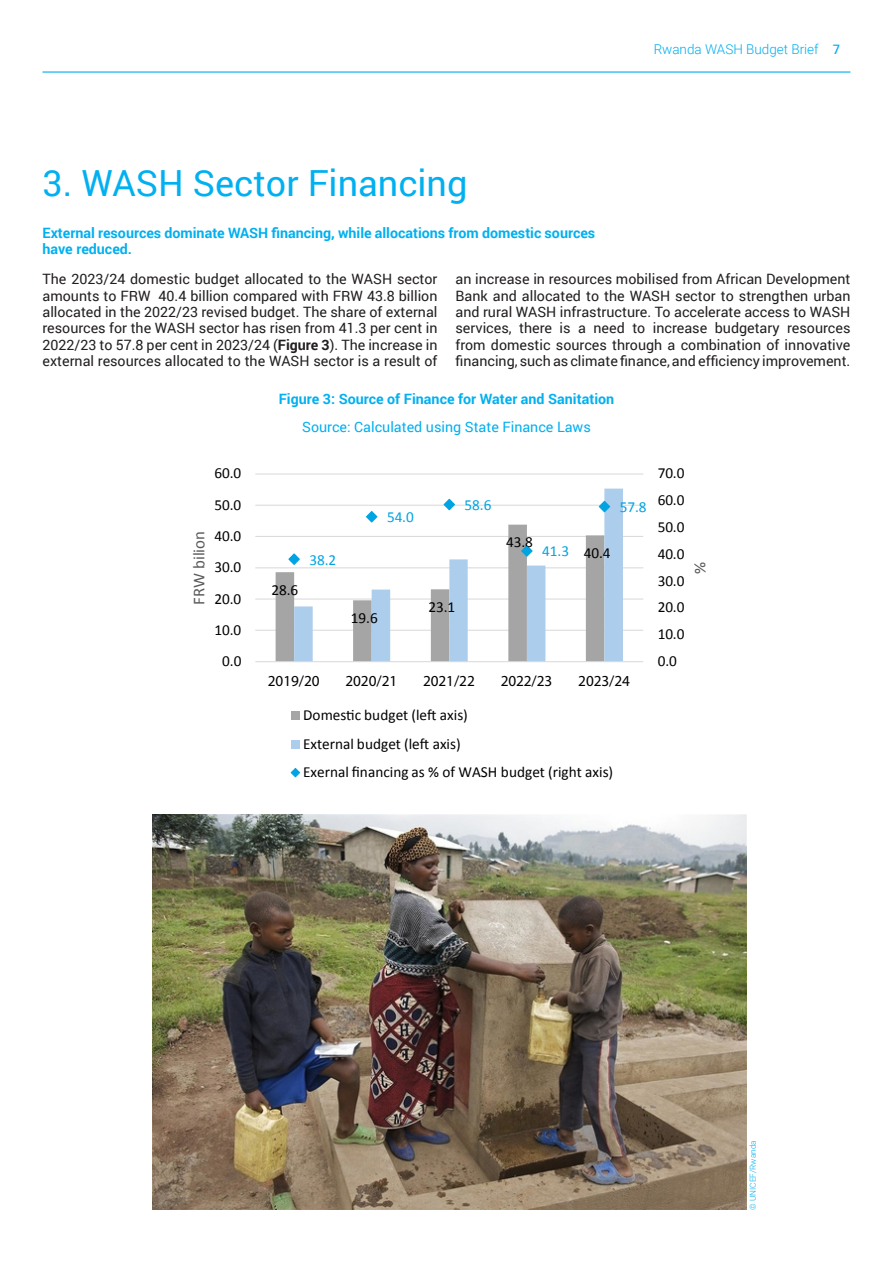
<style>
.page{position:relative;width:893px;height:1263px;background:#fff}
.page>*{position:absolute;margin:0;border:0;box-sizing:border-box;transform-origin:0 0}
.Heading_2{font:36px "Roboto";color:#00b0f0}
.t1{font:16.8px "Calibri";color:#595959}
.t2{font:15.3px/28.7px "Calibri";color:#000}
.t3{font:700 15.3px "Calibri";letter-spacing:-.005em;color:#000}
.t4{font:15.3px "Calibri";letter-spacing:-.005em;color:#00a4e2}
.t5{font:14.25px/16.4px "Roboto";color:#231f20;text-align:justify}
.Heading_1{font:700 14.25px/16.4px "Roboto";color:#00b0f0}
.t6{font:14.25px "Roboto";color:#00b0f0}
.t7{font:300 13.5px "Roboto";color:#00aeef}
.t8{font:300 8.25px "Roboto";color:#00aeef}
.s1{font-family:"Univers LT Std";font-weight:400}
.s2{font-weight:700}
</style>
<div class="page">
<hr style="left:43px;top:71px;width:807px;height:2px;background:#00aeef">
<img style="left:152px;top:815px;width:594px;height:395px">
<hr style="left:255px;top:630px;width:388px;height:1px;background:#d9d9d9">
<hr style="left:255px;top:598px;width:388px;height:1px;background:#d9d9d9">
<hr style="left:255px;top:567px;width:388px;height:1px;background:#d9d9d9">
<hr style="left:255px;top:536px;width:388px;height:1px;background:#d9d9d9">
<hr style="left:255px;top:505px;width:388px;height:1px;background:#d9d9d9">
<hr style="left:255px;top:473px;width:388px;height:1px;background:#d9d9d9">
<svg style="left:449px;top:489px;width:174px;height:172px;fill:#adcdec"></svg>
<hr style="left:255px;top:661px;width:388px;height:1px;background:#d9d9d9">
<div style="left:291px;top:711px;width:9px;height:9px;background:#a5a5a5"></div>
<div style="left:291px;top:740px;width:9px;height:8px;background:#adcdec"></div>
<svg style="left:276px;top:499px;width:334px;height:162px"></svg>
<svg style="left:291px;top:768px;width:9px;height:9px"></svg>
<p class="t7" style="left:654px;top:40px;width:188px">Rwanda WASH Budget Brief <span class="s1">7</span></p>
<p class="Heading_2" style="left:43px;top:158px;width:426px">3. WASH Sector Financing</p>
<p class="Heading_1" style="left:43px;top:224px;width:554px">External resources dominate WASH financing, while allocations from domestic sources have reduced.</p>
<p class="t5" style="left:43px;top:270px;width:396px">The 2023/24 domestic budget allocated to the WASH sector amounts to FRW 40.4 billion compared with FRW 43.8 billion allocated in the 2022/23 revised budget. The share of external resources for the WASH sector has risen from 41.3 per cent in 2022/23 to 57.8 per cent in 2023/24 (<span class="s2">Figure 3</span>). The increase in external resources allocated to the WASH sector is a result of</p>
<p class="t5" style="left:455px;top:270px;width:396px">an increase in resources mobilised from African Development Bank and allocated to the WASH sector to strengthen urban and rural WASH infrastructure. To accelerate access to WASH services, there is a need to increase budgetary resources from domestic sources through a combination of innovative financing, such as climate finance, and efficiency improvement.</p>
<p class="Heading_1" style="left:279px;top:390px;width:337px">Figure 3: Source of Finance for Water and Sanitation</p>
<p class="t6" style="left:302px;top:417px;width:290px">Source: Calculated using State Finance Laws</p>
<p class="t1" style="left:188px;top:605px;width:75px;rotate:-90deg">FRW bilion</p>
<p class="t2" style="left:215px;top:459px;width:28px">60.0</p>
<p class="t2" style="left:215px;top:490px;width:28px">50.0</p>
<p class="t2" style="left:215px;top:522px;width:28px">40.0</p>
<p class="t2" style="left:215px;top:553px;width:28px">30.0</p>
<p class="t2" style="left:215px;top:584px;width:28px">20.0</p>
<p class="t2" style="left:215px;top:615px;width:28px">10.0</p>
<p class="t2" style="left:222px;top:647px;width:21px">0.0</p>
<p class="t2" style="left:271px;top:575px;width:28px">28.6</p>
<p class="t4" style="left:309px;top:550px;width:28px">38.2</p>
<p class="t4" style="left:387px;top:507px;width:28px">54.0</p>
<p class="t4" style="left:465px;top:495px;width:28px">58.6</p>
<p class="t2" style="left:506px;top:528px;width:28px">43.8</p>
<p class="t4" style="left:542px;top:541px;width:28px">41.3</p>
<p class="t4" style="left:620px;top:497px;width:28px">57.8</p>
<p class="t2" style="left:584px;top:538px;width:28px">40.4</p>
<p class="t2" style="left:351px;top:603px;width:28px">19.6</p>
<p class="t2" style="left:428px;top:592px;width:28px">23.1</p>
<p class="t3" style="left:268px;top:671px;width:53px">2019/20</p>
<p class="t3" style="left:345px;top:671px;width:53px">2020/21</p>
<p class="t3" style="left:423px;top:671px;width:53px">2021/22</p>
<p class="t3" style="left:501px;top:671px;width:53px">2022/23</p>
<p class="t3" style="left:578px;top:671px;width:53px">2023/24</p>
<p class="t2" style="left:303px;top:700px;width:311px">Domestic budget (left axis)<br>External budget (left axis)<br>Exernal financing as % of WASH budget (right axis)</p>
<p class="t2" style="left:658px;top:459px;width:28px">70.0</p>
<p class="t2" style="left:658px;top:486px;width:28px">60.0</p>
<p class="t2" style="left:658px;top:513px;width:28px">50.0</p>
<p class="t2" style="left:658px;top:539px;width:28px">40.0</p>
<p class="t2" style="left:658px;top:566px;width:28px">30.0</p>
<p class="t2" style="left:658px;top:593px;width:28px">20.0</p>
<p class="t2" style="left:658px;top:620px;width:28px">10.0</p>
<p class="t2" style="left:658px;top:647px;width:21px">0.0</p>
<p class="t1" style="left:689px;top:574px;width:14px;rotate:-90deg">%</p>
<p class="t8" style="left:747px;top:1210px;width:71px;rotate:-90deg">© UNICEF/Rwanda</p>
</div>
